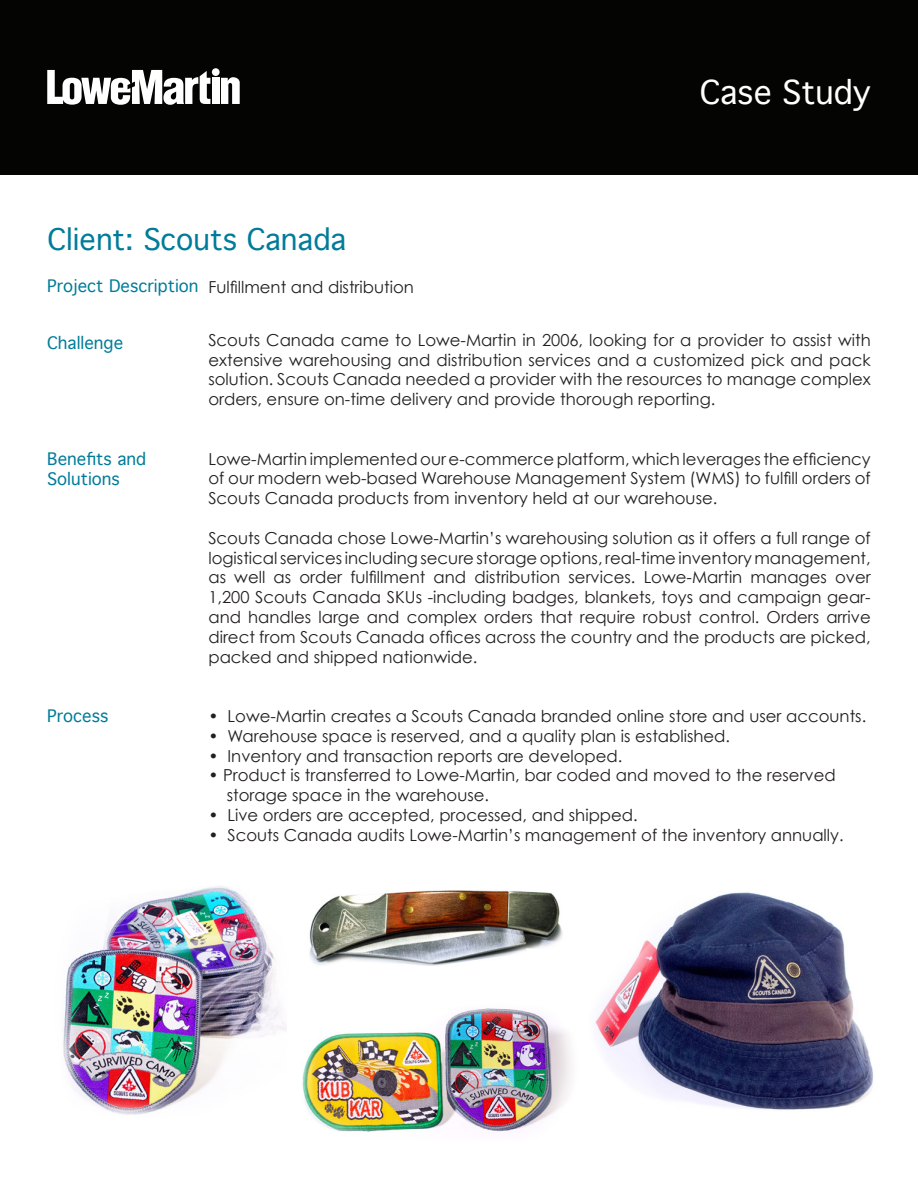
<style>
.page{position:relative;width:918px;height:1188px;background:#fff}
.page>*{position:absolute;margin:0;border:0;box-sizing:border-box;transform-origin:0 0}
.t1{font:31.5px "Geneva";color:#fff}
.t2{font:28.5px "Geneva";color:#007c9a}
.t3{font:16.5px/19.8px "Century Gothic";color:#231f20;text-align:justify}
.t4{font:16.5px/19.8px "Geneva";color:#007c9a}
</style>
<div class="page">
<img style="left:309px;top:890px;width:254px;height:76px">
<div style="left:0;top:0;width:918px;height:174px;background:#040503"></div>
<div style="left:212px;top:78px;width:7px;height:26px;background:#fff"></div>
<svg style="left:221px;top:77px;width:19px;height:27px"></svg>
<div style="left:212px;top:68px;width:8px;height:8px;background:#fff;border-radius:50%"></div>
<svg style="left:47px;top:70px;width:163px;height:35px"></svg>
<img style="left:63px;top:886px;width:224px;height:229px">
<img style="left:595px;top:892px;width:278px;height:218px">
<img style="left:302px;top:1008px;width:270px;height:124px">
<h2 class="t2" style="left:48px;top:223px;width:300px">Client: Scouts Canada</h2>
<h1 class="t1" style="left:700px;top:74px;width:172px">Case Study</h1>
<p class="t4" style="left:47px;top:277px;width:153px">Project Description</p>
<p class="t4" style="left:47px;top:334px;width:77px">Challenge</p>
<p class="t3" style="left:208px;top:277px;width:207px">Fulfillment and distribution</p>
<p class="t3" style="left:208px;top:330px;width:664px">Scouts Canada came to Lowe-Martin in 2006, looking for a provider to assist with extensive warehousing and distribution services and a customized pick and pack solution. Scouts Canada needed a provider with the resources to manage complex orders, ensure on-time delivery and provide thorough reporting.</p>
<p class="t4" style="left:47px;top:449px;width:100px">Benefits and<br>Solutions</p>
<p class="t3" style="left:208px;top:448px;width:664px">Lowe-Martin implemented our e-commerce platform, which leverages the efficiency of our modern web-based Warehouse Management System (WMS) to fulfill orders of Scouts Canada products from inventory held at our warehouse.</p>
<p class="t3" style="left:208px;top:528px;width:664px">Scouts Canada chose Lowe-Martin’s warehousing solution as it offers a full range of logistical services including secure storage options, real-time inventory management, as well as order fulfillment and distribution services. Lowe-Martin manages over 1,200 Scouts Canada SKUs -including badges, blankets, toys and campaign gear&shy;and handles large and complex orders that require robust control. Orders arrive direct from Scouts Canada offices across the country and the products are picked, packed and shipped nationwide.</p>
<p class="t4" style="left:47px;top:707px;width:63px">Process</p>
<p class="t3" style="left:208px;top:706px;width:659px">• Lowe-Martin creates a Scouts Canada branded online store and user accounts.</p>
<p class="t3" style="left:208px;top:726px;width:523px">• Warehouse space is reserved, and a quality plan is established.</p>
<p class="t3" style="left:208px;top:745px;width:415px">• Inventory and transaction reports are developed.</p>
<p class="t3" style="left:227px;top:765px;width:611px;text-indent:-18px">• Product is transferred to Lowe-Martin, bar coded and moved to the reserved storage space in the warehouse.</p>
<p class="t3" style="left:208px;top:805px;width:431px">• Live orders are accepted, processed, and shipped.</p>
<p class="t3" style="left:208px;top:825px;width:637px">• Scouts Canada audits Lowe-Martin’s management of the inventory annually.</p>
</div>
